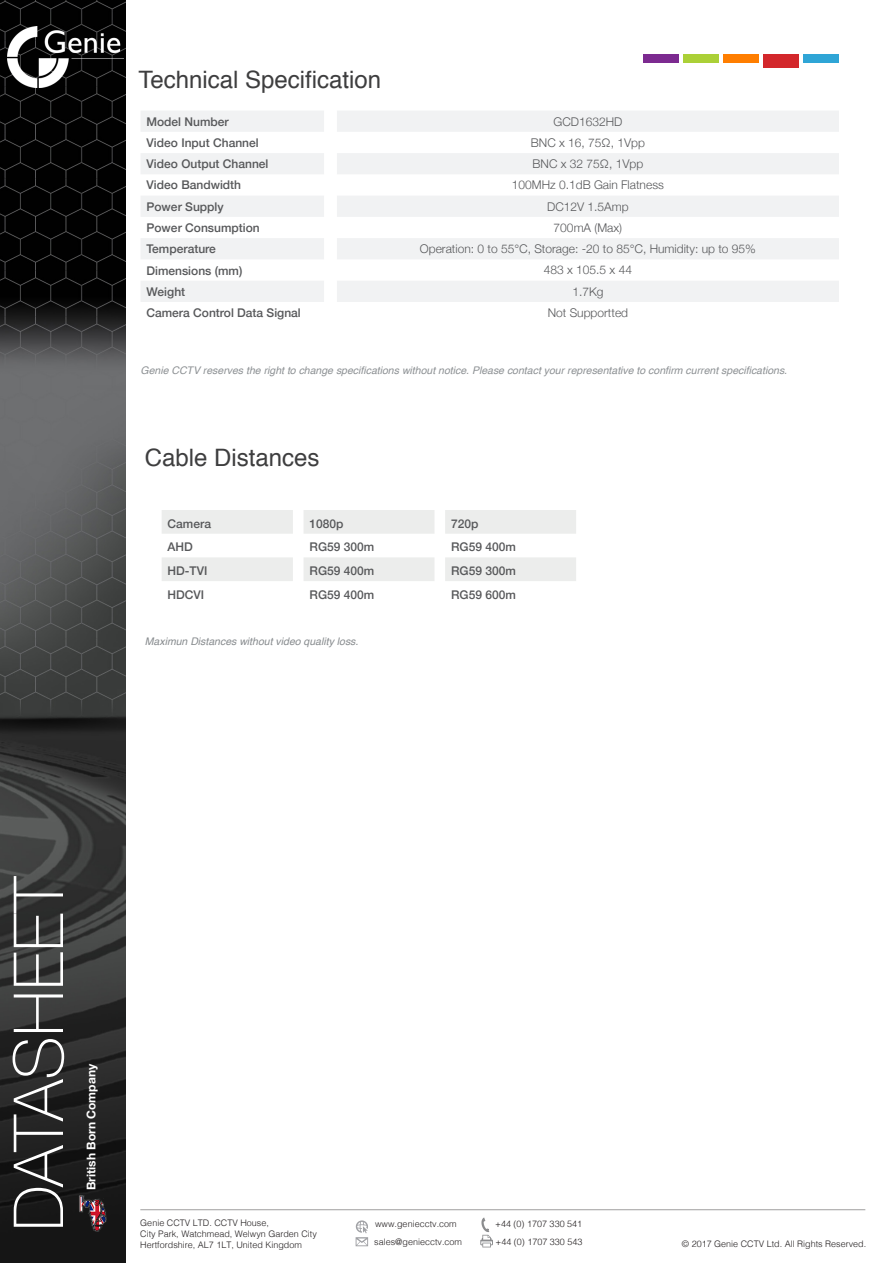
<style>
.page{position:relative;width:893px;height:1263px;background:#fff}
.page>*{position:absolute;margin:0;border:0;box-sizing:border-box;transform-origin:0 0}
.t1{font:100 69px "Helvetica Neue";color:#fff}
.t2{font:45px "Helvetica";color:#fff}
.Sub_Headers{font:24px "Helvetica";color:#3e3e3f}
.Tech_Spec_Text_LEFT{font:500 12px "Helvetica Neue";color:#57585a}
.Tech_Spec_Text_CENTR{font:300 12px "Helvetica Neue";color:#57585a}
.t3{font:700 12px "Helvetica Neue";color:#fff}
.t4{font:italic 10.5px "Helvetica";color:#8d9194}
.t5{font:italic 10.5px "Helvetica";color:#888c8f}
.t6{font:300 9px/10.8px "Helvetica";color:#231f20}
</style>
<div class="page">
<img style="left:0;top:0;width:125px;height:1263px">
<hr style="left:140px;top:1209px;width:725px;height:1px;background:#a09f9f">
<svg style="left:480px;top:1217px;width:13px;height:30px"></svg>
<svg style="left:356px;top:1220px;width:12px;height:26px"></svg>
<img style="left:7px;top:27px;width:116px;height:60px">
<img style="left:79px;top:1195px;width:27px;height:36px">
<div style="left:643px;top:54px;width:35px;height:8px;background:#7c2a90"></div>
<div style="left:684px;top:54px;width:35px;height:8px;background:#abd037"></div>
<div style="left:723px;top:54px;width:35px;height:8px;background:#ff7e00"></div>
<div style="left:764px;top:54px;width:35px;height:14px;background:#d3272b"></div>
<div style="left:804px;top:54px;width:35px;height:8px;background:#2fa5d6"></div>
<svg style="left:141px;top:111px;width:698px;height:191px;fill:#f1f2f3"></svg>
<svg style="left:324px;top:111px;width:13px;height:191px"></svg>
<svg style="left:162px;top:510px;width:414px;height:71px"></svg>
<p class="Sub_Headers" style="left:138px;top:61px;width:244px">Technical Specification</p>
<p class="Tech_Spec_Text_LEFT" style="left:147px;top:112px;width:84px">Model Number</p>
<p class="Tech_Spec_Text_CENTR" style="left:553px;top:112px;width:70px">GCD1632HD</p>
<p class="Tech_Spec_Text_LEFT" style="left:147px;top:133px;width:114px">Video Input Channel</p>
<p class="Tech_Spec_Text_CENTR" style="left:531px;top:133px;width:116px">BNC x 16, 75Ω, 1Vpp</p>
<p class="Tech_Spec_Text_LEFT" style="left:147px;top:154px;width:123px">Video Output Channel</p>
<p class="Tech_Spec_Text_CENTR" style="left:533px;top:154px;width:112px">BNC x 32 75Ω, 1Vpp</p>
<p class="Tech_Spec_Text_LEFT" style="left:147px;top:176px;width:96px">Video Bandwidth</p>
<p class="Tech_Spec_Text_CENTR" style="left:512px;top:175px;width:153px">100MHz 0.1dB Gain Flatness</p>
<p class="Tech_Spec_Text_LEFT" style="left:147px;top:197px;width:79px">Power Supply</p>
<p class="Tech_Spec_Text_CENTR" style="left:547px;top:197px;width:83px">DC12V 1.5Amp</p>
<p class="Tech_Spec_Text_LEFT" style="left:147px;top:218px;width:115px">Power Consumption</p>
<p class="Tech_Spec_Text_CENTR" style="left:554px;top:218px;width:70px">700mA (Max)</p>
<p class="Tech_Spec_Text_LEFT" style="left:147px;top:239px;width:71px">Temperature</p>
<p class="Tech_Spec_Text_CENTR" style="left:420px;top:239px;width:337px">Operation: 0 to 55℃, Storage: -20 to 85℃, Humidity: up to 95%</p>
<p class="Tech_Spec_Text_LEFT" style="left:147px;top:261px;width:97px">Dimensions (mm)</p>
<p class="Tech_Spec_Text_CENTR" style="left:544px;top:260px;width:90px">483 x 105.5 x 44</p>
<p class="Tech_Spec_Text_LEFT" style="left:147px;top:282px;width:40px">Weight</p>
<p class="Tech_Spec_Text_CENTR" style="left:572px;top:282px;width:33px">1.7Kg</p>
<p class="Tech_Spec_Text_LEFT" style="left:147px;top:303px;width:156px">Camera Control Data Signal</p>
<p class="Tech_Spec_Text_CENTR" style="left:548px;top:303px;width:82px">Not Supportted</p>
<p class="t4" style="left:141px;top:362px;width:648px">Genie CCTV reserves the right to change specifications without notice. Please contact your representative to confirm current specifications.</p>
<p class="Sub_Headers" style="left:145px;top:439px;width:176px">Cable Distances</p>
<p class="Tech_Spec_Text_LEFT" style="left:168px;top:514px;width:45px">Camera</p>
<p class="Tech_Spec_Text_LEFT" style="left:310px;top:514px;width:36px">1080p</p>
<p class="Tech_Spec_Text_LEFT" style="left:451px;top:514px;width:29px">720p</p>
<p class="Tech_Spec_Text_LEFT" style="left:168px;top:537px;width:27px">AHD</p>
<p class="Tech_Spec_Text_LEFT" style="left:310px;top:537px;width:66px">RG59 300m</p>
<p class="Tech_Spec_Text_LEFT" style="left:451px;top:537px;width:66px">RG59 400m</p>
<p class="Tech_Spec_Text_LEFT" style="left:168px;top:561px;width:41px">HD-TVI</p>
<p class="Tech_Spec_Text_LEFT" style="left:310px;top:561px;width:66px">RG59 400m</p>
<p class="Tech_Spec_Text_LEFT" style="left:451px;top:561px;width:66px">RG59 300m</p>
<p class="Tech_Spec_Text_LEFT" style="left:168px;top:585px;width:38px">HDCVI</p>
<p class="Tech_Spec_Text_LEFT" style="left:310px;top:585px;width:66px">RG59 400m</p>
<p class="Tech_Spec_Text_LEFT" style="left:451px;top:585px;width:66px">RG59 600m</p>
<p class="t5" style="left:145px;top:633px;width:215px">Maximun Distances without video quality loss.</p>
<h1 class="t1" style="left:-14px;top:1231px;width:357px;rotate:-90deg">DATASHEET</h1>
<h2 class="t2" style="left:3px;top:1212px;width:265px;rotate:-90deg">DATASHEET</h2>
<p class="t3" style="left:82px;top:1190px;width:128px;rotate:-90deg">British Born Company</p>
<p class="t6" style="left:140px;top:1217px;width:178px">Genie CCTV LTD. CCTV House,<br>City Park, Watchmead, Welwyn Garden City<br>Hertfordshire, AL7 1LT, United Kingdom</p>
<p class="t6" style="left:375px;top:1218px;width:83px">www.geniecctv.com</p>
<p class="t6" style="left:495px;top:1218px;width:88px">+44 (0) 1707 330 541</p>
<p class="t6" style="left:374px;top:1235px;width:89px">sales@geniecctv.com</p>
<p class="t6" style="left:495px;top:1236px;width:88px">+44 (0) 1707 330 543</p>
<p class="t6" style="left:682px;top:1238px;width:186px">© 2017 Genie CCTV Ltd. All Rights Reserved.</p>
</div>
